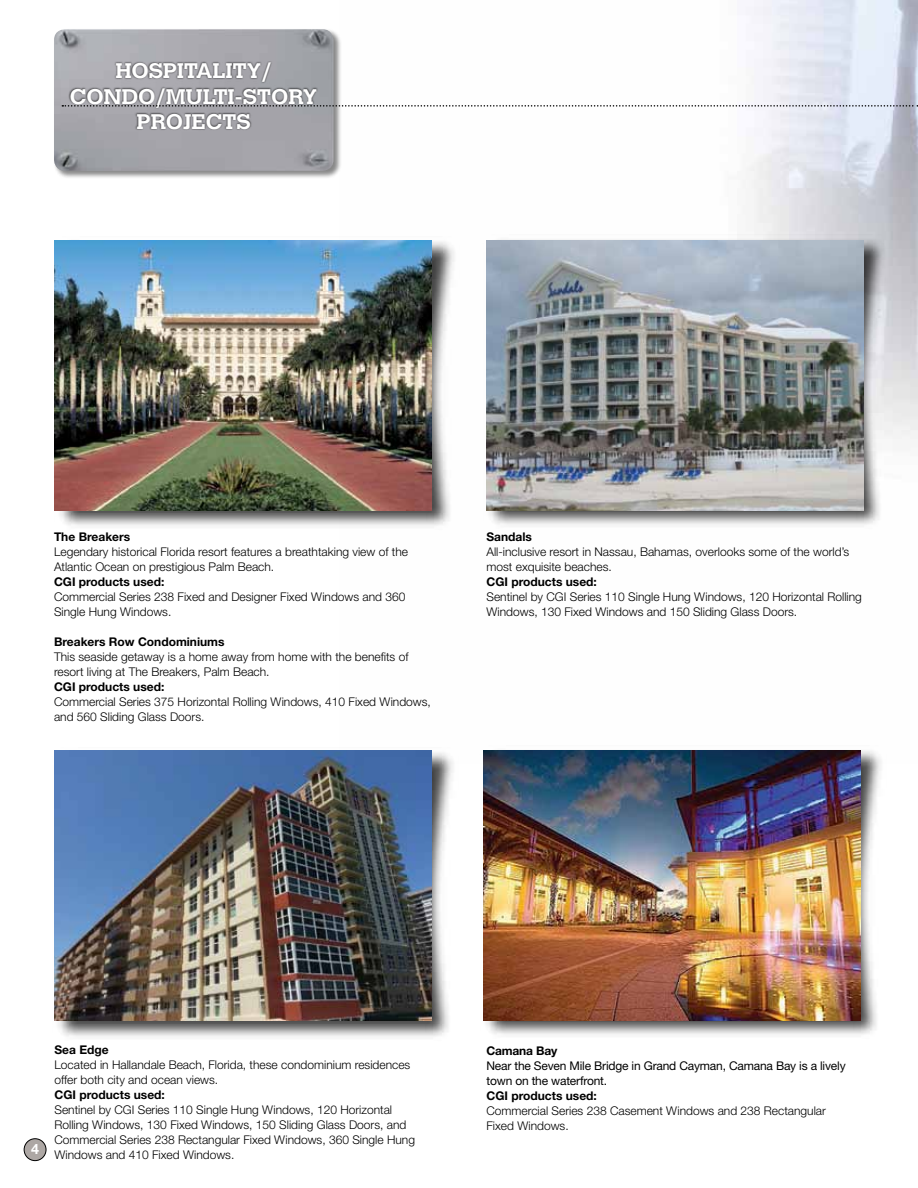
<style>
.page{position:relative;width:918px;height:1188px;background:#fff}
.page>*{position:absolute;margin:0;border:0;box-sizing:border-box;transform-origin:0 0}
.t1{font:700 21px "Calvert";letter-spacing:-.01em;color:#fff;scale:1.1 1}
.t2{font:700 14.25px "Helvetica Neue";color:#fff}
.t3{font:300 12px/15px "Helvetica Neue";color:#000}
.t4{font:700 12px "Helvetica Neue";color:#000}
.t5{font:12px/15px "Helvetica Neue";letter-spacing:-.015em;color:#000}
</style>
<div class="page">
<img style="left:737px;top:0;width:181px;height:439px">
<img style="left:54px;top:240px;width:400px;height:286px">
<img style="left:486px;top:235px;width:413px;height:290px">
<img style="left:54px;top:750px;width:399px;height:287px">
<img style="left:483px;top:750px;width:398px;height:285px">
<img style="left:54px;top:241px;width:378px;height:270px">
<img style="left:486px;top:241px;width:378px;height:270px">
<img style="left:54px;top:751px;width:378px;height:269px">
<img style="left:483px;top:751px;width:378px;height:269px">
<div style="left:24px;top:1139px;width:22px;height:22px;background:#ada7a4;border-radius:50%"></div>
<div style="left:24px;top:1138px;width:22px;height:23px;border:1px solid #000;border-radius:50%"></div>
<div style="left:53px;top:28px;width:289px;height:152px;background:#000;opacity:.47"></div>
<img style="left:54px;top:29px;width:279px;height:142px">
<div style="left:69px;top:61px;width:250px;height:69px;background:#000;opacity:.75"></div>
<svg style="left:62px;top:105px;width:856px;height:2px"></svg>
<h1 class="t1" style="left:115px;top:58px;width:76px">HOSPITAL</h1>
<h1 class="t1" style="left:226px;top:58px;width:44px">ITY/</h1>
<h1 class="t1" style="left:70px;top:83px;width:172px">CONDO/MULTI-STORY</h1>
<h1 class="t1" style="left:137px;top:108px;width:65px">PROJECTS</h1>
<p class="t4" style="left:54px;top:530px;width:78px">The Breakers</p>
<p class="t3" style="left:54px;top:544px;width:356px">Legendary historical Florida resort features a breathtaking view of the<br>Atlantic Ocean on prestigious Palm Beach.</p>
<p class="t4" style="left:54px;top:575px;width:112px">CGI products used:</p>
<p class="t3" style="left:54px;top:589px;width:353px">Commercial Series 238 Fixed and Designer Fixed Windows and 360<br>Single Hung Windows.</p>
<p class="t4" style="left:54px;top:635px;width:172px">Breakers Row Condominiums</p>
<p class="t3" style="left:54px;top:649px;width:356px">This seaside getaway is a home away from home with the benefits of resort living at The Breakers, Palm Beach.</p>
<p class="t4" style="left:54px;top:680px;width:112px">CGI products used:</p>
<p class="t3" style="left:54px;top:694px;width:378px">Commercial Series 375 Horizontal Rolling Windows, 410 Fixed Windows, and 560 Sliding Glass Doors.</p>
<p class="t4" style="left:486px;top:530px;width:47px">Sandals</p>
<p class="t3" style="left:486px;top:544px;width:364px">All-inclusive resort in Nassau, Bahamas, overlooks some of the world’s most exquisite beaches.</p>
<p class="t4" style="left:486px;top:575px;width:112px">CGI products used:</p>
<p class="t3" style="left:486px;top:589px;width:377px">Sentinel by CGI Series 110 Single Hung Windows, 120 Horizontal Rolling<br>Windows, 130 Fixed Windows and 150 Sliding Glass Doors.</p>
<p class="t2" style="left:31px;top:1140px;width:9px">4</p>
<p class="t4" style="left:54px;top:1042px;width:56px">Sea Edge</p>
<p class="t3" style="left:54px;top:1057px;width:357px">Located in Hallandale Beach, Florida, these condominium residences offer both city and ocean views.</p>
<p class="t4" style="left:54px;top:1087px;width:112px">CGI products used:</p>
<p class="t3" style="left:54px;top:1102px;width:362px">Sentinel by CGI Series 110 Single Hung Windows, 120 Horizontal Rolling Windows, 130 Fixed Windows, 150 Sliding Glass Doors, and Commercial Series 238 Rectangular Fixed Windows, 360 Single Hung Windows and 410 Fixed Windows.</p>
<p class="t4" style="left:486px;top:1043px;width:72px">Camana Bay</p>
<p class="t5" style="left:486px;top:1058px;width:361px">Near the Seven Mile Bridge in Grand Cayman, Camana Bay is a lively town on the waterfront.</p>
<p class="t4" style="left:486px;top:1088px;width:112px">CGI products used:</p>
<p class="t3" style="left:486px;top:1103px;width:341px">Commercial Series 238 Casement Windows and 238 Rectangular<br>Fixed Windows.</p>
</div>
